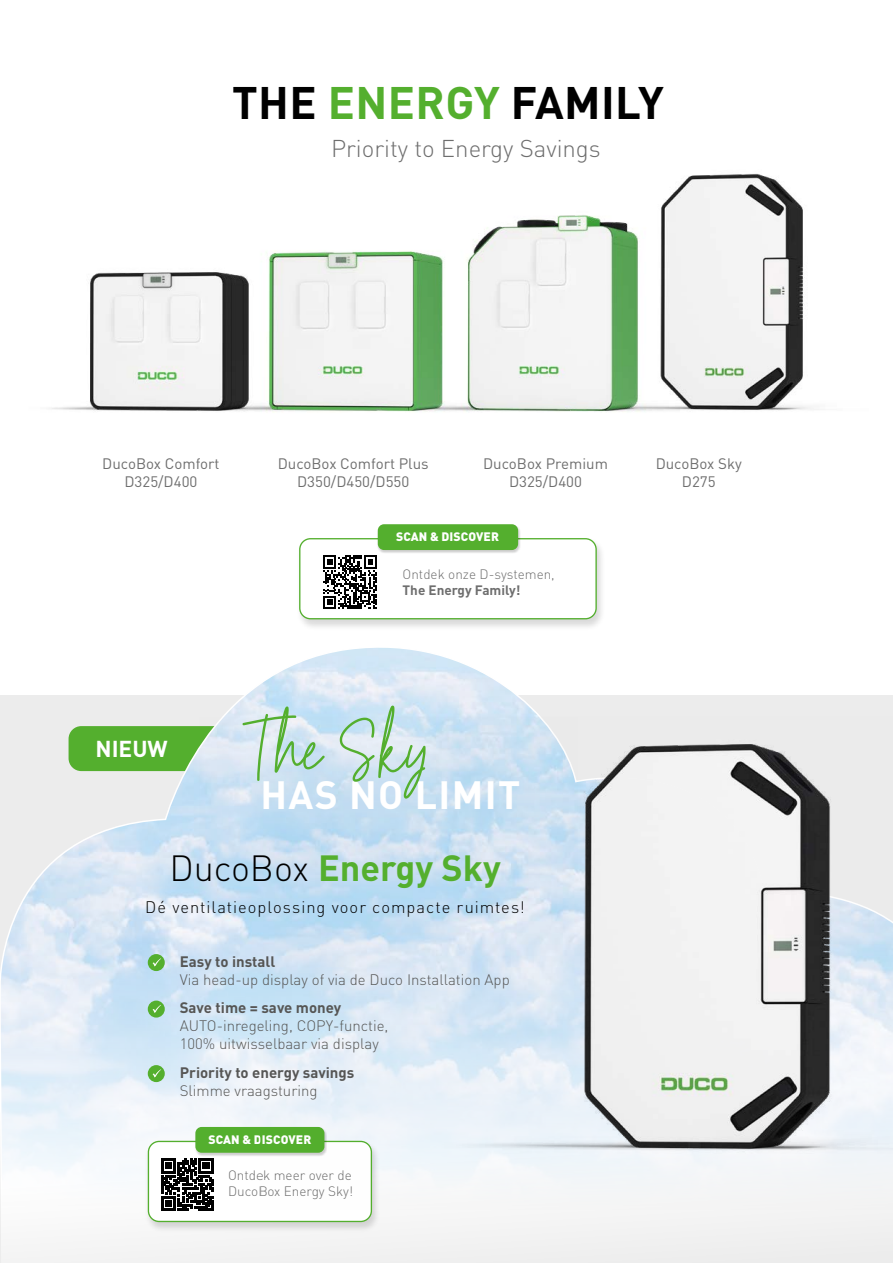
<style>
.page{position:relative;width:893px;height:1263px;background:#fff}
.page>*{position:absolute;margin:0;border:0;box-sizing:border-box;transform-origin:0 0}
.t1{font:79.5px "Hesterica";color:#54af2e}
.t2{font:700 45px "DINOT";letter-spacing:.01em;color:#000}
.t3{font:700 39px "DINOT";letter-spacing:.035em;color:#fff}
.t4{font:700 36px "DINOT";color:#54af2e}
.t5{font:300 24px "DINOT";color:#6e6e6e}
.t6{font:700 22.8px "DINOT";color:#fff}
.t7{font:300 16.5px "DINOT";letter-spacing:.06em;color:#000}
.t8{font:300 15px/18px "DINOT";color:#565655}
.t9{font:15px/18px "DINOT";color:#6e6e6e;text-align:center}
.t10{font:700 15px "DINOT";color:#565655}
.t11{font:300 13.5px/16.2px "DINOT";color:#6e6e6e}
.t12{font:700 13.5px "DINOT";color:#6e6e6e}
.t13{font:900 12.15px "DINOT";letter-spacing:.01em;color:#fff}
.s1{color:#54af2e}
.s2{font-weight:300;color:#000}
</style>
<div class="page">
<svg style="left:0;top:647px;width:893px;height:616px"></svg>
<div style="left:145px;top:1139px;width:236px;height:94px;background:#000;opacity:.15"></div>
<div style="left:136px;top:1128px;width:248px;height:95px;background:#fff"></div>
<div style="left:148px;top:1141px;width:224px;height:81px;border:1px solid #54af2e;border-radius:11px"></div>
<div style="left:194px;top:1127px;width:133px;height:29px;background:#000;opacity:.2"></div>
<div style="left:195px;top:1127px;width:129px;height:26px;background:#54af2e;border-radius:6px"></div>
<svg style="left:161px;top:1158px;width:52px;height:53px"></svg>
<div style="left:296px;top:537px;width:310px;height:93px;background:#000;opacity:.15"></div>
<div style="left:286px;top:525px;width:324px;height:95px;background:#fff"></div>
<div style="left:299px;top:538px;width:298px;height:81px;border:1px solid #54af2e;border-radius:11px"></div>
<svg style="left:323px;top:555px;width:54px;height:54px"></svg>
<div style="left:377px;top:524px;width:144px;height:29px;background:#000;opacity:.2"></div>
<div style="left:378px;top:524px;width:140px;height:26px;background:#54af2e;border-radius:6px"></div>
<img style="left:679px;top:173px;width:140px;height:238px">
<img style="left:607px;top:187px;width:72px;height:225px">
<img style="left:423px;top:215px;width:184px;height:197px">
<img style="left:51px;top:251px;width:372px;height:161px">
<img style="left:261px;top:716px;width:632px;height:494px">
<svg style="left:200px;top:717px;width:378px;height:157px;background:#cde0f1"></svg>
<div style="left:204px;top:663px;width:269px;height:179px;background:#fff;opacity:.91"></div>
<div style="left:148px;top:954px;width:17px;height:17px;background:#54af2e;border-radius:50%"></div>
<svg style="left:153px;top:958px;width:8px;height:8px"></svg>
<div style="left:148px;top:1000px;width:17px;height:17px;background:#54af2e;border-radius:50%"></div>
<svg style="left:153px;top:1005px;width:8px;height:8px"></svg>
<div style="left:148px;top:1065px;width:17px;height:17px;background:#54af2e;border-radius:50%"></div>
<svg style="left:153px;top:1069px;width:8px;height:8px"></svg>
<h2 class="t2" style="left:232px;top:73px;width:433px">THE <span class="s1">ENERGY</span> FAMILY</h2>
<h3 class="t5" style="left:331px;top:132px;width:271px">Priority to Energy Savings</h3>
<p class="t9" style="left:102px;top:454px;width:119px">DucoBox Comfort<br>D325/D400</p>
<p class="t9" style="left:278px;top:454px;width:153px">DucoBox Comfort Plus<br>D350/D450/D550</p>
<p class="t9" style="left:483px;top:454px;width:126px">DucoBox Premium<br>D325/D400</p>
<p class="t9" style="left:656px;top:454px;width:88px">DucoBox Sky<br>D275</p>
<p class="t13" style="left:396px;top:529px;width:104px">SCAN &amp; DISCOVER</p>
<h3 class="t6" style="left:96px;top:733px;width:74px">NIEUW</h3>
<p class="t11" style="left:403px;top:566px;width:154px">Ontdek onze D-systemen,</p>
<p class="t12" style="left:403px;top:581px;width:119px">The Energy Family!</p>
<h1 class="t1" style="left:248px;top:685px;width:184px">The Sky</h1>
<h3 class="t3" style="left:260px;top:768px;width:261px">HAS NO LIMIT</h3>
<h3 class="t4" style="left:169px;top:843px;width:333px"><span class="s2">DucoBox</span> Energy Sky</h3>
<p class="t7" style="left:145px;top:896px;width:381px">Dé ventilatieoplossing voor compacte ruimtes!</p>
<p class="t10" style="left:180px;top:951px;width:97px">Easy to install</p>
<p class="t8" style="left:180px;top:969px;width:332px">Via head-up display of via de Duco Installation App</p>
<p class="t10" style="left:180px;top:997px;width:163px">Save time = save money</p>
<p class="t8" style="left:180px;top:1016px;width:210px">AUTO-inregeling, COPY-functie,<br>100% uitwisselbaar via display</p>
<p class="t10" style="left:180px;top:1062px;width:176px">Priority to energy savings</p>
<p class="t8" style="left:180px;top:1080px;width:139px">Slimme vraagsturing</p>
<p class="t13" style="left:208px;top:1131px;width:104px">SCAN &amp; DISCOVER</p>
<p class="t11" style="left:228px;top:1166px;width:127px">Ontdek meer over de<br>DucoBox Energy Sky!</p>
</div>
